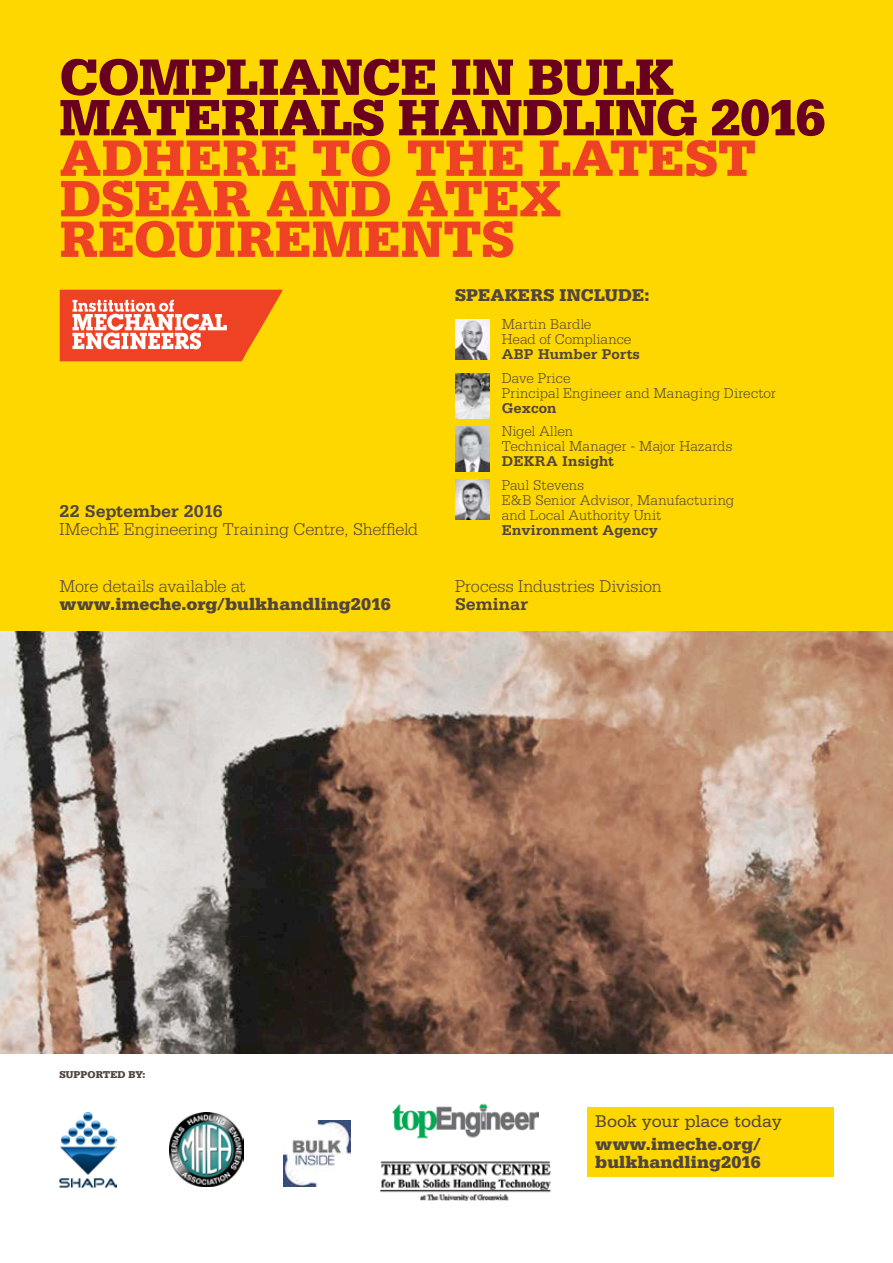
<style>
.page{position:relative;width:893px;height:1263px;background:#fff}
.page>*{position:absolute;margin:0;border:0;box-sizing:border-box;transform-origin:0 0}
.t1{font:900 54px/40.5px "Serifa Std";color:#ef4123}
.t2{font:900 54px/40.5px "Serifa Std";letter-spacing:-.01em;color:#690020}
.t3{font:300 18px "Serifa Std";letter-spacing:-.005em;color:#52453f}
.t4{font:900 18px/18px "Serifa Std";letter-spacing:.005em;color:#52453f}
.t5{font:700 18px "Serifa Std";letter-spacing:-.005em;color:#52453f}
.t6{font:18px "Serifa Std";color:#52453f}
.t7{font:300 15px/15px "Serifa Std";letter-spacing:.005em;color:#52453f}
.t8{font:700 15px "Serifa Std";letter-spacing:-.005em;color:#52453f}
.t9{font:900 10.5px "Serifa Std";color:#52453f}
</style>
<div class="page">
<div style="left:0;top:0;width:893px;height:657px;background:#ffd700"></div>
<img style="left:0;top:631px;width:893px;height:422px">
<svg style="left:60px;top:290px;width:223px;height:71px;background:#f37950"></svg>
<img style="left:455px;top:480px;width:35px;height:40px">
<img style="left:455px;top:319px;width:35px;height:40px">
<img style="left:455px;top:426px;width:35px;height:45px">
<img style="left:455px;top:374px;width:35px;height:45px">
<img style="left:169px;top:1113px;width:74px;height:74px">
<img style="left:60px;top:1113px;width:57px;height:75px">
<img style="left:393px;top:1103px;width:146px;height:36px">
<div style="left:587px;top:1107px;width:246px;height:69px;background:#ffd700"></div>
<img style="left:380px;top:1161px;width:171px;height:39px">
<img style="left:284px;top:1120px;width:66px;height:66px">
<h1 class="t2" style="left:60px;top:57px;width:768px">COMPLIANCE IN BULK<br>MATERIALS HANDLING 2016</h1>
<h1 class="t1" style="left:60px;top:138px;width:698px">ADHERE TO THE LATEST<br>DSEAR</h1>
<h1 class="t1" style="left:266px;top:178px;width:179px">AND ATE</h1>
<h1 class="t1" style="left:519px;top:178px;width:44px">X</h1>
<h1 class="t1" style="left:60px;top:219px;width:456px">REQUIREMENTS</h1>
<p class="t5" style="left:60px;top:500px;width:165px">22 September 2016</p>
<p class="t3" style="left:60px;top:519px;width:360px">IMechE Engineering Training Centre, Sheffield</p>
<p class="t3" style="left:60px;top:576px;width:188px">More details available at</p>
<p class="t4" style="left:60px;top:595px;width:333px">WWW.IMECHE.ORG/BULKHANDLING2016</p>
<p class="t4" style="left:455px;top:286px;width:196px">SPEAKERS INCLUDE:</p>
<p class="t7" style="left:502px;top:317px;width:131px">Martin Bardle<br>Head of Compliance</p>
<p class="t8" style="left:502px;top:345px;width:140px">ABP Humber Ports</p>
<p class="t7" style="left:502px;top:370px;width:276px">Dave Price<br>Principal Engineer and Managing Director</p>
<p class="t8" style="left:502px;top:399px;width:57px">Gexcon</p>
<p class="t7" style="left:502px;top:424px;width:232px">Nigel Allen<br>Technical Manager - Major Hazards</p>
<p class="t8" style="left:502px;top:452px;width:114px">DEKRA Insight</p>
<p class="t7" style="left:502px;top:477px;width:234px">Paul Stevens<br>E&amp;B Senior Advisor, Manufacturing and Local Authority Unit</p>
<p class="t8" style="left:502px;top:521px;width:158px">Environment Agency</p>
<p class="t3" style="left:455px;top:576px;width:208px">Process Industries Division</p>
<p class="t5" style="left:455px;top:594px;width:75px">Seminar</p>
<p class="t9" style="left:60px;top:1068px;width:87px">SUPPORTED BY:</p>
<p class="t6" style="left:595px;top:1111px;width:188px">Book your place today</p>
<p class="t4" style="left:595px;top:1135px;width:167px">WWW.IMECHE.ORG/<br>BULKHANDLING2016</p>
</div>
